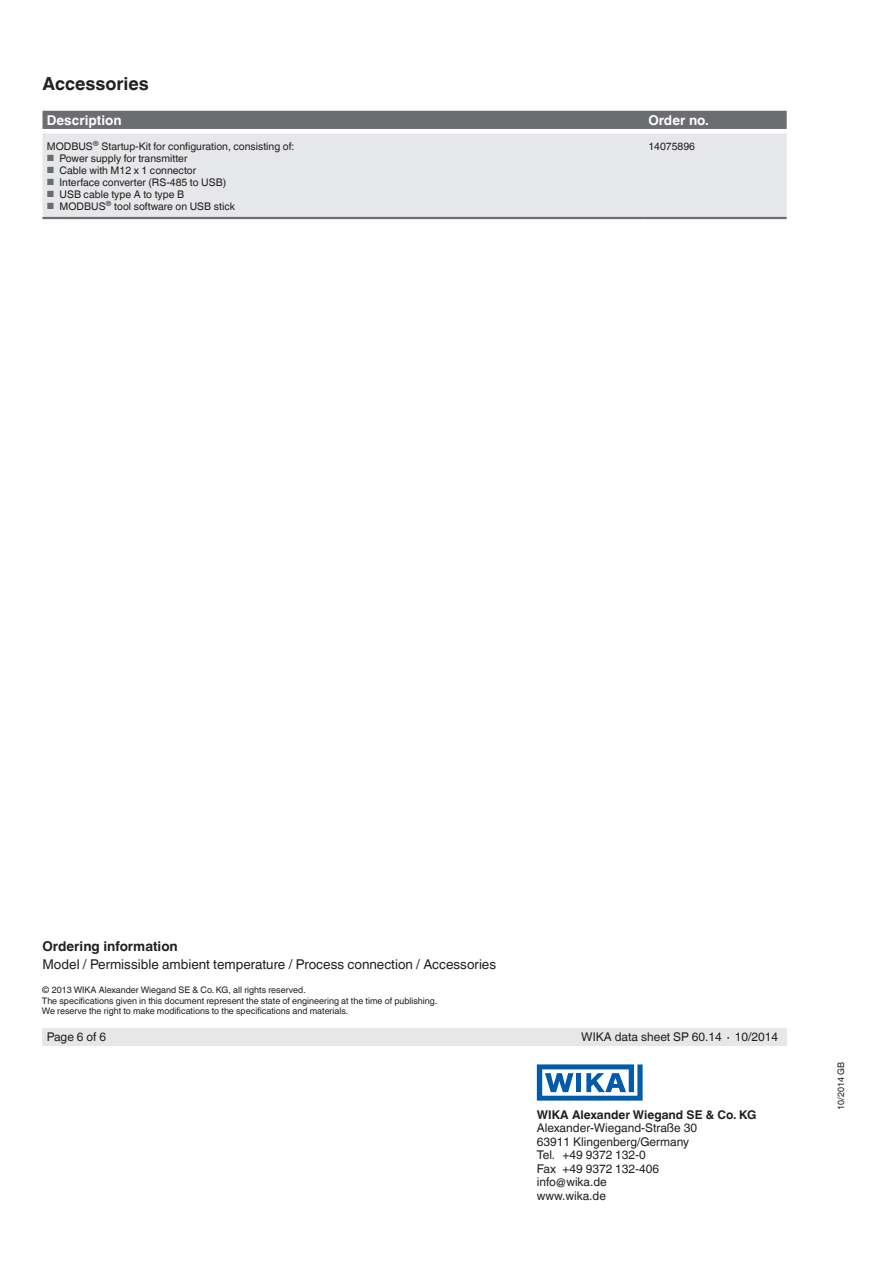
<style>
.page{position:relative;width:893px;height:1263px;background:#fff}
.page>*{position:absolute;margin:0;border:0;box-sizing:border-box;transform-origin:0 0}
.t1{font:700 18px "Helvetica World";color:#231f20}
.t2{font:13.5px "Helvetica World";color:#231f20}
.t3{font:700 13.5px "Helvetica World";color:#231f20}
.t4{font:700 13.5px "Helvetica World";color:#fff}
.t5{font:12px/13.5px "Helvetica World";color:#231f20}
.t6{font:700 12px "Helvetica World";color:#231f20}
.t7{font:10.5px "Helvetica World";color:#231f20}
.t8{font:9px/10.5px "Helvetica World";color:#231f20}
.s1{font-size:8.85px;color:#6c6d70}
</style>
<div class="page">
<svg style="left:537px;top:1064px;width:106px;height:36px"></svg>
<div style="left:43px;top:1028px;width:744px;height:17px;background:#e6e7e9"></div>
<div style="left:43px;top:111px;width:744px;height:18px;background:#6c6d70"></div>
<div style="left:43px;top:133px;width:744px;height:84px;background:#e6e7e9"></div>
<hr style="left:43px;top:217px;width:601px;height:2px;background:#6c6d70">
<hr style="left:644px;top:217px;width:143px;height:2px;background:#6c6d70">
<h1 class="t1" style="left:43px;top:73px;width:108px">Accessories</h1>
<h2 class="t4" style="left:47px;top:112px;width:76px">Description</h2>
<h2 class="t4" style="left:648px;top:112px;width:62px">Order no.</h2>
<p class="t7" style="left:47px;top:140px;width:249px">MODBUS<sup>®</sup> Startup-Kit for configuration, consisting of:</p>
<p class="t7" style="left:47px;top:152px;width:142px"><span class="s1">■</span> Power supply for transmitter</p>
<p class="t7" style="left:47px;top:164px;width:151px"><span class="s1">■</span> Cable with M12 x 1 connector</p>
<p class="t7" style="left:47px;top:176px;width:181px"><span class="s1">■</span> Interface converter (RS-485 to USB)</p>
<p class="t7" style="left:47px;top:188px;width:139px"><span class="s1">■</span> USB cable type A to type B</p>
<p class="t7" style="left:47px;top:200px;width:190px"><span class="s1">■</span> MODBUS<sup>®</sup> tool software on USB stick</p>
<p class="t7" style="left:648px;top:140px;width:48px">14075896</p>
<h2 class="t3" style="left:43px;top:938px;width:137px">Ordering information</h2>
<h2 class="t2" style="left:43px;top:956px;width:455px">Model / Permissible ambient temperature / Process connection / Accessories</h2>
<p class="t8" style="left:42px;top:985px;width:397px">© 2013 WIKA Alexander Wiegand SE &amp; Co. KG, all rights reserved.<br>The specifications given in this document represent the state of engineering at the time of publishing.<br>We reserve the right to make modifications to the specifications and materials.</p>
<h3 class="t5" style="left:47px;top:1030px;width:61px">Page 6 of 6</h3>
<h3 class="t5" style="left:581px;top:1030px;width:198px">WIKA data sheet SP 60.14 ∙ 10/2014</h3>
<h3 class="t6" style="left:537px;top:1107px;width:221px">WIKA Alexander Wiegand SE &amp; Co. KG</h3>
<h3 class="t5" style="left:537px;top:1121px;width:162px">Alexander-Wiegand-Straße 30<br>63911 Klingenberg/Germany<br>Tel. +49 9372 132-0<br>Fax +49 9372 132-406 info@wika.de<br>www.wika.de</h3>
<p class="t8" style="left:836px;top:1110px;width:49px;rotate:-90deg">10/2014 GB</p>
</div>
